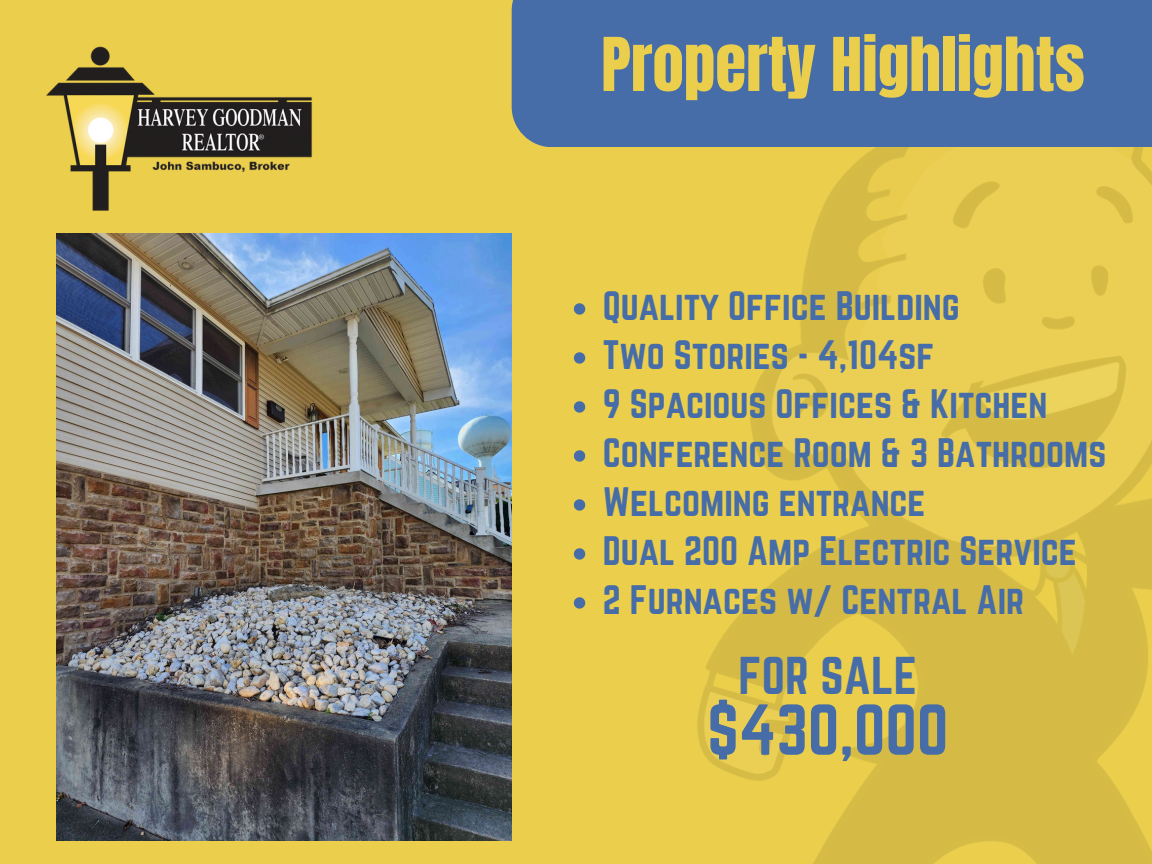
<style>
.page{position:relative;width:1152px;height:864px;background:#ebcf4c}
.page>*{position:absolute;margin:0;border:0;box-sizing:border-box;transform-origin:0 0}
.t1{font:63px "Anton";color:#ebcf4c}
.t2{font:63px "Norwester";color:#466da8}
.t3{font:46.5px "Norwester";color:#466da8}
.t4{font:36px "Norwester";color:#466da8}
</style>
<div class="page">
<img style="left:46px;top:46px;width:266px;height:165px">
<img style="left:697px;top:147px;width:455px;height:717px">
<div style="left:512px;top:0;width:640px;height:147px;background:#466da8"></div>
<img style="left:57px;top:234px;width:454px;height:606px">
<svg style="left:574px;top:303px;width:11px;height:12px"></svg>
<svg style="left:574px;top:352px;width:11px;height:12px"></svg>
<svg style="left:574px;top:401px;width:11px;height:12px"></svg>
<svg style="left:574px;top:450px;width:11px;height:12px"></svg>
<svg style="left:574px;top:499px;width:11px;height:12px"></svg>
<svg style="left:574px;top:548px;width:11px;height:12px"></svg>
<svg style="left:574px;top:597px;width:11px;height:12px"></svg>
<p class="t1" style="left:601px;top:19px;width:485px">Property Highlights</p>
<h2 class="t4" style="left:603px;top:284px;width:359px">Quality Office Building</h2>
<p class="t4" style="left:603px;top:333px;width:333px">Two Stories - 4,104sf</p>
<p class="t4" style="left:603px;top:382px;width:446px">9 Spacious Offices &amp; Kitchen</p>
<p class="t4" style="left:603px;top:431px;width:505px">Conference Room &amp; 3 Bathrooms</p>
<p class="t4" style="left:603px;top:480px;width:324px">Welcoming entrance</p>
<p class="t4" style="left:603px;top:529px;width:476px">Dual 200 Amp Electric Service</p>
<p class="t4" style="left:603px;top:578px;width:423px">2 Furnaces w/ Central Air</p>
<p class="t3" style="left:739px;top:648px;width:180px">FOR SALE</p>
<p class="t2" style="left:707px;top:692px;width:243px">$430,000</p>
</div>
